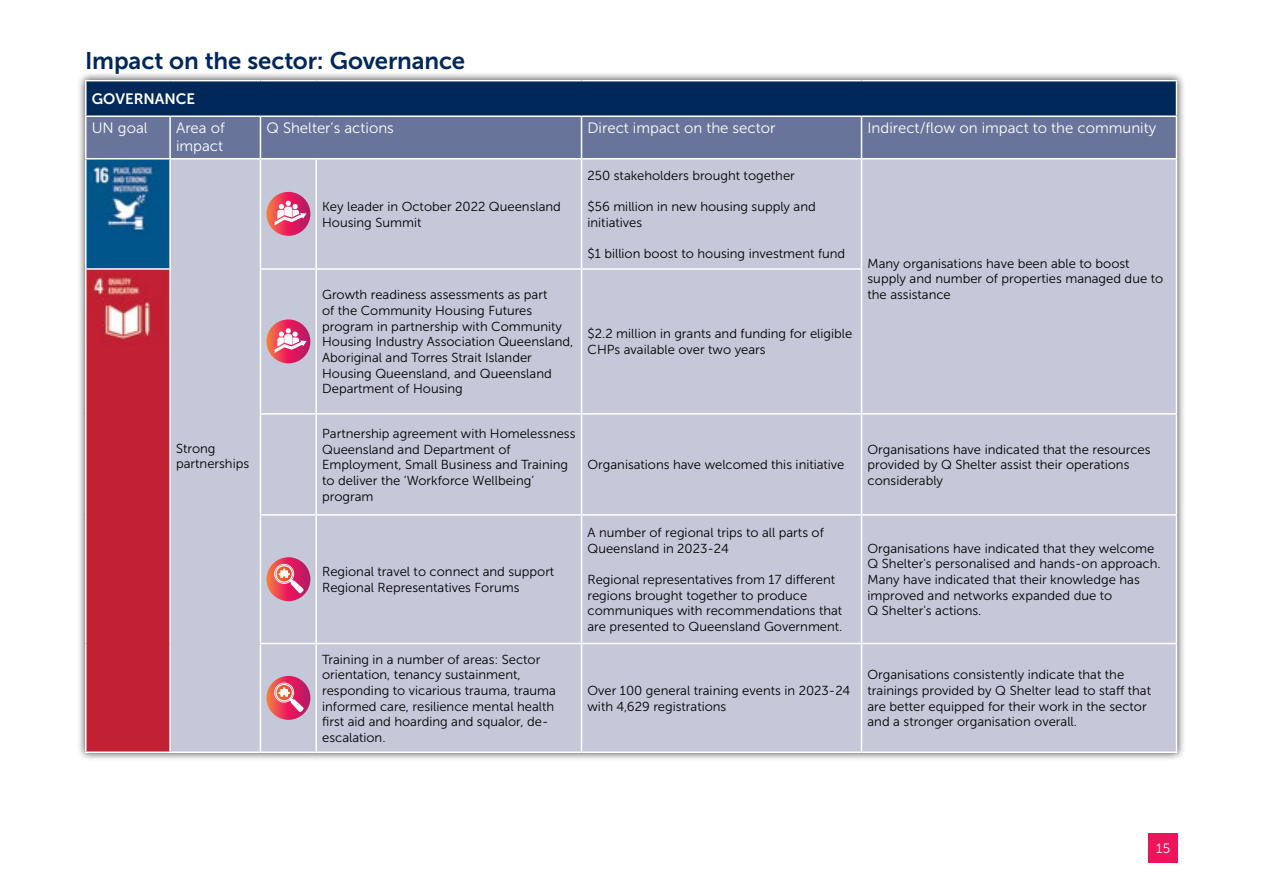
<style>
.page{position:relative;width:1263px;height:893px;background:#fff}
.page>*{position:absolute;margin:0;border:0;box-sizing:border-box;transform-origin:0 0}
.t1{font:24px "Museo Sans 700";letter-spacing:-.005em;color:#002858}
.t2{font:15px/18px "Museo Sans 300";color:#fff}
.t3{font:15px "Museo Sans 700";color:#fff}
.t4{font:13.5px "Museo Sans 300";color:#fff}
.t5{font:13.05px/15.6px "Museo Sans 300";color:#000}
</style>
<div class="page">
<div style="left:1149px;top:833px;width:29px;height:29px;background:#ed145b"></div>
<div style="left:77px;top:72px;width:1109px;height:688px;background:#000;opacity:.75"></div>
<div style="left:86px;top:81px;width:1090px;height:35px;background:#002858"></div>
<div style="left:87px;top:117px;width:1089px;height:41px;background:#68749a"></div>
<div style="left:86px;top:159px;width:84px;height:110px;background:#00558a"></div>
<div style="left:171px;top:159px;width:1005px;height:592px;background:#c4c8d8"></div>
<div style="left:86px;top:269px;width:84px;height:483px;background:#c22033"></div>
<hr style="left:85px;top:80px;width:85px;height:1px;background:#fff">
<hr style="left:85px;top:81px;width:2px;height:34px;background:#fff">
<hr style="left:170px;top:80px;width:90px;height:1px;background:#fff">
<hr style="left:260px;top:80px;width:56px;height:1px;background:#fff">
<hr style="left:316px;top:80px;width:265px;height:1px;background:#fff">
<hr style="left:581px;top:80px;width:280px;height:1px;background:#fff">
<hr style="left:861px;top:80px;width:316px;height:1px;background:#fff">
<hr style="left:1176px;top:81px;width:1px;height:34px;background:#fff">
<hr style="left:85px;top:115px;width:85px;height:2px;background:#fff">
<hr style="left:85px;top:117px;width:2px;height:41px;background:#fff">
<hr style="left:170px;top:115px;width:90px;height:2px;background:#fff">
<hr style="left:169px;top:117px;width:2px;height:41px;background:#fff">
<hr style="left:260px;top:115px;width:56px;height:2px;background:#fff">
<hr style="left:260px;top:117px;width:1px;height:41px;background:#fff">
<hr style="left:316px;top:115px;width:265px;height:2px;background:#fff">
<hr style="left:581px;top:115px;width:280px;height:2px;background:#fff">
<hr style="left:581px;top:117px;width:1px;height:41px;background:#fff">
<hr style="left:861px;top:115px;width:316px;height:2px;background:#fff">
<hr style="left:861px;top:117px;width:1px;height:41px;background:#fff">
<hr style="left:1176px;top:117px;width:1px;height:41px;background:#fff">
<hr style="left:85px;top:158px;width:85px;height:1px;background:#fff">
<hr style="left:170px;top:158px;width:90px;height:1px;background:#fff">
<hr style="left:170px;top:751px;width:90px;height:2px;background:#fff">
<hr style="left:260px;top:158px;width:56px;height:1px;background:#fff">
<hr style="left:316px;top:158px;width:265px;height:1px;background:#fff">
<hr style="left:581px;top:158px;width:280px;height:1px;background:#fff">
<hr style="left:861px;top:158px;width:316px;height:1px;background:#fff">
<hr style="left:861px;top:159px;width:1px;height:109px;background:#fff">
<hr style="left:1176px;top:159px;width:1px;height:110px;background:#fff">
<hr style="left:581px;top:268px;width:281px;height:2px;background:#fff">
<hr style="left:861px;top:270px;width:1px;height:143px;background:#fff">
<hr style="left:1176px;top:269px;width:1px;height:144px;background:#fff">
<hr style="left:581px;top:413px;width:280px;height:2px;background:#fff">
<hr style="left:861px;top:413px;width:316px;height:2px;background:#fff">
<hr style="left:861px;top:415px;width:1px;height:99px;background:#fff">
<hr style="left:1176px;top:415px;width:1px;height:99px;background:#fff">
<hr style="left:581px;top:514px;width:280px;height:2px;background:#fff">
<hr style="left:861px;top:514px;width:316px;height:2px;background:#fff">
<hr style="left:861px;top:516px;width:1px;height:127px;background:#fff">
<hr style="left:1176px;top:516px;width:1px;height:127px;background:#fff">
<hr style="left:581px;top:643px;width:280px;height:1px;background:#fff">
<hr style="left:861px;top:643px;width:316px;height:1px;background:#fff">
<hr style="left:861px;top:644px;width:1px;height:107px;background:#fff">
<hr style="left:1176px;top:644px;width:1px;height:107px;background:#fff">
<hr style="left:581px;top:751px;width:280px;height:2px;background:#fff">
<hr style="left:861px;top:751px;width:316px;height:2px;background:#fff">
<hr style="left:260px;top:159px;width:1px;height:109px;background:#fff">
<hr style="left:315px;top:159px;width:2px;height:109px;background:#fff">
<hr style="left:581px;top:159px;width:1px;height:109px;background:#fff">
<hr style="left:260px;top:270px;width:1px;height:143px;background:#fff">
<hr style="left:315px;top:270px;width:2px;height:143px;background:#fff">
<hr style="left:581px;top:270px;width:1px;height:143px;background:#fff">
<hr style="left:260px;top:415px;width:1px;height:99px;background:#fff">
<hr style="left:315px;top:415px;width:2px;height:99px;background:#fff">
<hr style="left:581px;top:415px;width:1px;height:99px;background:#fff">
<hr style="left:260px;top:516px;width:1px;height:127px;background:#fff">
<hr style="left:315px;top:516px;width:2px;height:127px;background:#fff">
<hr style="left:581px;top:516px;width:1px;height:127px;background:#fff">
<hr style="left:260px;top:644px;width:1px;height:107px;background:#fff">
<hr style="left:315px;top:644px;width:2px;height:107px;background:#fff">
<hr style="left:581px;top:644px;width:1px;height:107px;background:#fff">
<hr style="left:260px;top:268px;width:56px;height:2px;background:#fff">
<hr style="left:316px;top:268px;width:265px;height:2px;background:#fff">
<hr style="left:260px;top:413px;width:56px;height:2px;background:#fff">
<hr style="left:316px;top:413px;width:265px;height:2px;background:#fff">
<hr style="left:260px;top:514px;width:56px;height:2px;background:#fff">
<hr style="left:316px;top:514px;width:265px;height:2px;background:#fff">
<hr style="left:260px;top:643px;width:56px;height:1px;background:#fff">
<hr style="left:316px;top:643px;width:265px;height:1px;background:#fff">
<hr style="left:260px;top:751px;width:56px;height:2px;background:#fff">
<hr style="left:316px;top:751px;width:265px;height:2px;background:#fff">
<hr style="left:85px;top:159px;width:2px;height:109px;background:#fff">
<hr style="left:169px;top:159px;width:2px;height:109px;background:#fff">
<hr style="left:85px;top:268px;width:86px;height:2px;background:#fff">
<hr style="left:85px;top:270px;width:2px;height:144px;background:#fff">
<hr style="left:169px;top:270px;width:2px;height:144px;background:#fff">
<hr style="left:85px;top:414px;width:2px;height:101px;background:#fff">
<hr style="left:169px;top:414px;width:2px;height:101px;background:#fff">
<hr style="left:85px;top:515px;width:2px;height:128px;background:#fff">
<hr style="left:169px;top:515px;width:2px;height:128px;background:#fff">
<hr style="left:85px;top:643px;width:2px;height:108px;background:#fff">
<hr style="left:169px;top:643px;width:2px;height:108px;background:#fff">
<hr style="left:85px;top:751px;width:85px;height:2px;background:#fff">
<svg style="left:266px;top:192px;width:44px;height:44px;background:#df7490"></svg>
<svg style="left:266px;top:319px;width:44px;height:44px;background:#df7490"></svg>
<svg style="left:266px;top:557px;width:44px;height:44px;background:#de6e87"></svg>
<svg style="left:266px;top:676px;width:44px;height:44px;background:#de6e87"></svg>
<img style="left:92px;top:276px;width:60px;height:64px">
<img style="left:92px;top:165px;width:63px;height:69px">
<h1 class="t1" style="left:85px;top:47px;width:382px">Impact on the sector: Governance</h1>
<p class="t3" style="left:92px;top:91px;width:105px">GOVERNANCE</p>
<p class="t2" style="left:92px;top:119px;width:57px">UN goal</p>
<p class="t2" style="left:176px;top:119px;width:50px">Area of impact</p>
<p class="t2" style="left:266px;top:119px;width:129px">Q Shelter’s actions</p>
<p class="t2" style="left:587px;top:119px;width:189px">Direct impact on the sector</p>
<p class="t2" style="left:867px;top:119px;width:290px">Indirect/flow on impact to the community</p>
<p class="t5" style="left:322px;top:199px;width:240px">Key leader in October 2022 Queensland<br>Housing Summit</p>
<p class="t5" style="left:587px;top:167px;width:209px">250 stakeholders brought together</p>
<p class="t5" style="left:587px;top:199px;width:230px">$56 million in new housing supply and initiatives</p>
<p class="t5" style="left:587px;top:246px;width:259px">$1 billion boost to housing investment fund</p>
<p class="t5" style="left:867px;top:256px;width:297px">Many organisations have been able to boost supply and number of properties managed due to</p>
<p class="t5" style="left:176px;top:440px;width:75px">Strong partnerships</p>
<p class="t5" style="left:322px;top:287px;width:227px">Growth readiness assessments as part</p>
<p class="t5" style="left:867px;top:287px;width:85px">the assistance</p>
<p class="t5" style="left:322px;top:303px;width:253px">of the Community Housing Futures program in partnership with Community Housing Industry Association Queensland, Aboriginal and Torres Strait Islander Housing Queensland, and Queensland Department of Housing</p>
<p class="t5" style="left:587px;top:326px;width:266px">$2.2 million in grants and funding for eligible<br>CHPs available over two years</p>
<p class="t5" style="left:322px;top:426px;width:255px">Partnership agreement with Homelessness<br>Queensland and Department of<br>Employment, Small Business and Training to deliver the ‘Workforce Wellbeing’ program</p>
<p class="t5" style="left:322px;top:564px;width:234px">Regional travel to connect and support<br>Regional Representatives Forums</p>
<p class="t5" style="left:322px;top:651px;width:235px">Training in a number of areas: Sector orientation, tenancy sustainment, responding to vicarious trauma, trauma informed care, resilience mental health first aid and hoarding and squalor, de&shy;escalation.</p>
<p class="t5" style="left:587px;top:457px;width:258px">Organisations have welcomed this initiative</p>
<p class="t5" style="left:587px;top:525px;width:238px">A number of regional trips to all parts of<br>Queensland in 2023-24</p>
<p class="t5" style="left:587px;top:572px;width:256px">Regional representatives from 17 different regions brought together to produce communiques with recommendations that are presented to Queensland Government.</p>
<p class="t5" style="left:587px;top:683px;width:264px">Over 100 general training events in 2023-24 with 4,629 registrations</p>
<p class="t5" style="left:867px;top:441px;width:284px">Organisations have indicated that the resources provided by Q Shelter assist their operations considerably</p>
<p class="t5" style="left:867px;top:541px;width:295px">Organisations have indicated that they welcome Q Shelter's personalised and hands-on approach.<br>Many have indicated that their knowledge has improved and networks expanded due to<br>Q Shelter's actions.</p>
<p class="t5" style="left:867px;top:667px;width:285px">Organisations consistently indicate that the trainings provided by Q Shelter lead to staff that are better equipped for their work in the sector and a stronger organisation overall.</p>
<p class="t4" style="left:1156px;top:841px;width:16px">15</p>
</div>
